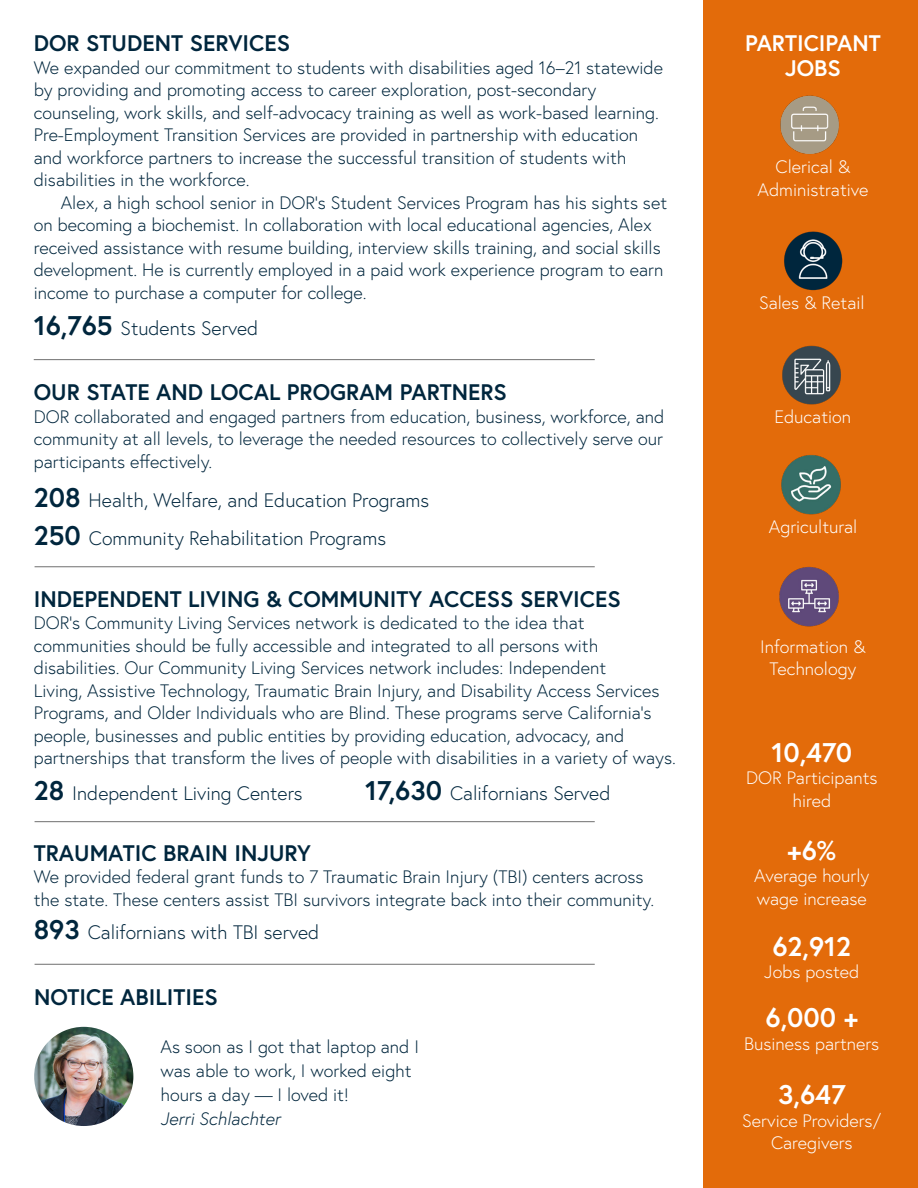
<style>
.page{position:relative;width:918px;height:1188px;background:#fff}
.page>*{position:absolute;margin:0;border:0;box-sizing:border-box;transform-origin:0 0}
.t1{font:700 27px "Europa";color:#fff}
.Heading_2{font:700 22.5px "Europa";color:#00263d}
.t2{font:700 22.5px/25.5px "Europa";color:#fff;text-align:center}
.Numbers{font:300 19.5px "Europa";color:#00263d}
.Body_Copy{font:300 18px/22.5px "Europa";color:#00263d}
.Orange_Sec_Subs{font:300 18px/22.5px "Europa";color:#fff;text-align:center}
.t3{font:italic 300 18px "Europa";color:#00263d}
.s1{font-weight:700;font-size:27px}
</style>
<div class="page">
<div style="left:703px;top:0;width:215px;height:1188px;background:#e36b0a"></div>
<img style="left:779px;top:566px;width:60px;height:61px">
<img style="left:780px;top:95px;width:60px;height:59px">
<img style="left:781px;top:455px;width:60px;height:60px">
<img style="left:784px;top:231px;width:59px;height:60px">
<img style="left:782px;top:345px;width:59px;height:60px">
<img style="left:34px;top:1027px;width:99px;height:99px;border-radius:50px">
<hr style="left:34px;top:359px;width:561px;height:1px;background:#707070">
<hr style="left:35px;top:567px;width:560px;height:1px;background:#707070">
<hr style="left:35px;top:821px;width:560px;height:1px;background:#707070">
<hr style="left:35px;top:964px;width:560px;height:1px;background:#707070">
<p class="Heading_2" style="left:34px;top:28px;width:258px">DOR STUDENT SERVICES</p>
<p class="Body_Copy" style="left:34px;top:56px;width:631px">We expanded our commitment to students with disabilities aged 16–21 statewide by providing and promoting access to career exploration, post-secondary counseling, work skills, and self-advocacy training as well as work-based learning.<br>Pre-Employment Transition Services are provided in partnership with education and workforce partners to increase the successful transition of students with disabilities in the workforce.</p>
<p class="Body_Copy" style="left:34px;top:191px;width:635px;text-indent:27px">Alex, a high school senior in DOR’s Student Services Program has his sights set on becoming a biochemist. In collaboration with local educational agencies, Alex received assistance with resume building, interview skills training, and social skills development. He is currently employed in a paid work experience program to earn income to purchase a computer for college.</p>
<p class="Numbers" style="left:34px;top:316px;width:226px"><span class="s1">16,765</span> Students Served</p>
<p class="Heading_2" style="left:34px;top:377px;width:475px">OUR STATE AND LOCAL PROGRAM PARTNERS</p>
<p class="Body_Copy" style="left:34px;top:405px;width:632px;text-align:justify">DOR collaborated and engaged partners from education, business, workforce, and community at all levels, to leverage the needed resources to collectively serve our participants effectively.</p>
<p class="Numbers" style="left:34px;top:488px;width:397px"><span class="s1">208</span> Health, Welfare, and Education Programs</p>
<p class="Numbers" style="left:34px;top:526px;width:354px"><span class="s1">250</span> Community Rehabilitation Programs</p>
<p class="Heading_2" style="left:34px;top:583px;width:588px">INDEPENDENT LIVING &amp; COMMUNITY ACCESS SERVICES</p>
<p class="Body_Copy" style="left:34px;top:611px;width:644px">DOR’s Community Living Services network is dedicated to the idea that communities should be fully accessible and integrated to all persons with disabilities. Our Community Living Services network includes: Independent<br>Living, Assistive Technology, Traumatic Brain Injury, and Disability Access Services Programs, and Older Individuals who are Blind. These programs serve California’s people, businesses and public entities by providing education, advocacy, and partnerships that transform the lives of people with disabilities in a variety of ways.</p>
<p class="Numbers" style="left:34px;top:781px;width:270px"><span class="s1">28</span> Independent Living Centers</p>
<p class="Numbers" style="left:365px;top:781px;width:247px"><span class="s1">17,630</span> Californians Served</p>
<p class="Heading_2" style="left:34px;top:837px;width:279px">TRAUMATIC BRAIN INJURY</p>
<p class="Body_Copy" style="left:34px;top:865px;width:622px">We provided federal grant funds to 7 Traumatic Brain Injury (TBI) centers across the state. These centers assist TBI survivors integrate back into their community.</p>
<p class="Numbers" style="left:34px;top:920px;width:287px"><span class="s1">893</span> Californians with TBI served</p>
<p class="Heading_2" style="left:34px;top:982px;width:185px">NOTICE ABILITIES</p>
<p class="Body_Copy" style="left:160px;top:1035px;width:260px;line-height:24px">As soon as I got that laptop and I was able to work, I worked eight hours a day — I loved it!</p>
<p class="t3" style="left:160px;top:1108px;width:121px">Jerri Schlachter</p>
<p class="t2" style="left:745px;top:29px;width:137px">PARTICIPANT<br>JOBS</p>
<p class="Orange_Sec_Subs" style="left:758px;top:156px;width:112px">Clerical &amp;<br>Administrative</p>
<p class="Orange_Sec_Subs" style="left:759px;top:292px;width:107px">Sales &amp; Retail</p>
<p class="Orange_Sec_Subs" style="left:774px;top:406px;width:78px">Education</p>
<p class="Orange_Sec_Subs" style="left:769px;top:516px;width:90px">Agricultural</p>
<p class="Orange_Sec_Subs" style="left:760px;top:635px;width:107px">Information &amp;<br>Technology</p>
<p class="t1" style="left:771px;top:734px;width:82px">10,470</p>
<p class="Orange_Sec_Subs" style="left:746px;top:767px;width:133px">DOR Participants hired</p>
<p class="t1" style="left:788px;top:832px;width:50px">+6%</p>
<p class="Orange_Sec_Subs" style="left:754px;top:865px;width:117px;text-align:left">Average hourly wage increase</p>
<p class="t1" style="left:772px;top:928px;width:80px">62,912</p>
<p class="Orange_Sec_Subs" style="left:764px;top:961px;width:97px">Jobs posted</p>
<p class="t1" style="left:765px;top:999px;width:94px">6,000 +</p>
<p class="Orange_Sec_Subs" style="left:744px;top:1032px;width:137px">Business partners</p>
<p class="t1" style="left:778px;top:1076px;width:69px">3,647</p>
<p class="Orange_Sec_Subs" style="left:742px;top:1109px;width:141px">Service Providers/<br>Caregivers</p>
</div>
